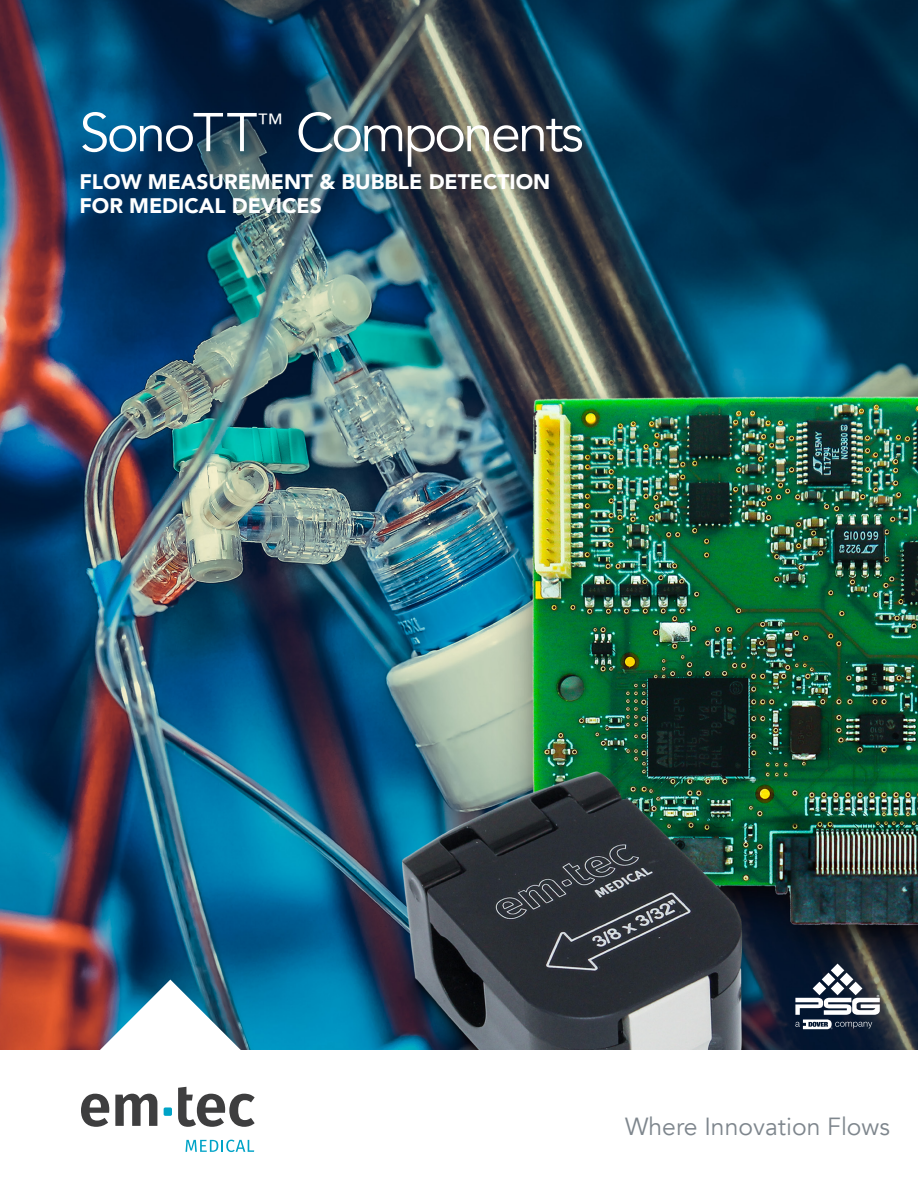
<style>
.page{position:relative;width:918px;height:1188px;background:#fff}
.page>*{position:absolute;margin:0;border:0;box-sizing:border-box;transform-origin:0 0}
.t1{font:54px "Avenir";letter-spacing:-.05em;color:#fff}
.t2{font:24.75px "Avenir";color:#7e868d}
.t3{font:900 21px/24px "Avenir";color:#fff}
</style>
<div class="page">
<img style="left:0;top:0;width:918px;height:1050px">
<svg style="left:795px;top:964px;width:85px;height:65px"></svg>
<svg style="left:81px;top:980px;width:180px;height:173px"></svg>
<div style="left:164px;top:1107px;width:8px;height:9px;background:#00a3c7;border-radius:2px"></div>
<h1 class="t1" style="left:80px;top:100px;width:506px">SonoTT<sup>™</sup> Components</h1>
<p class="t3" style="left:80px;top:169px;width:472px">FLOW MEASUREMENT &amp; BUBBLE DETECTION<br>FOR MEDICAL DEVICES</p>
<p class="t2" style="left:625px;top:1112px;width:266px">Where Innovation Flows</p>
</div>
